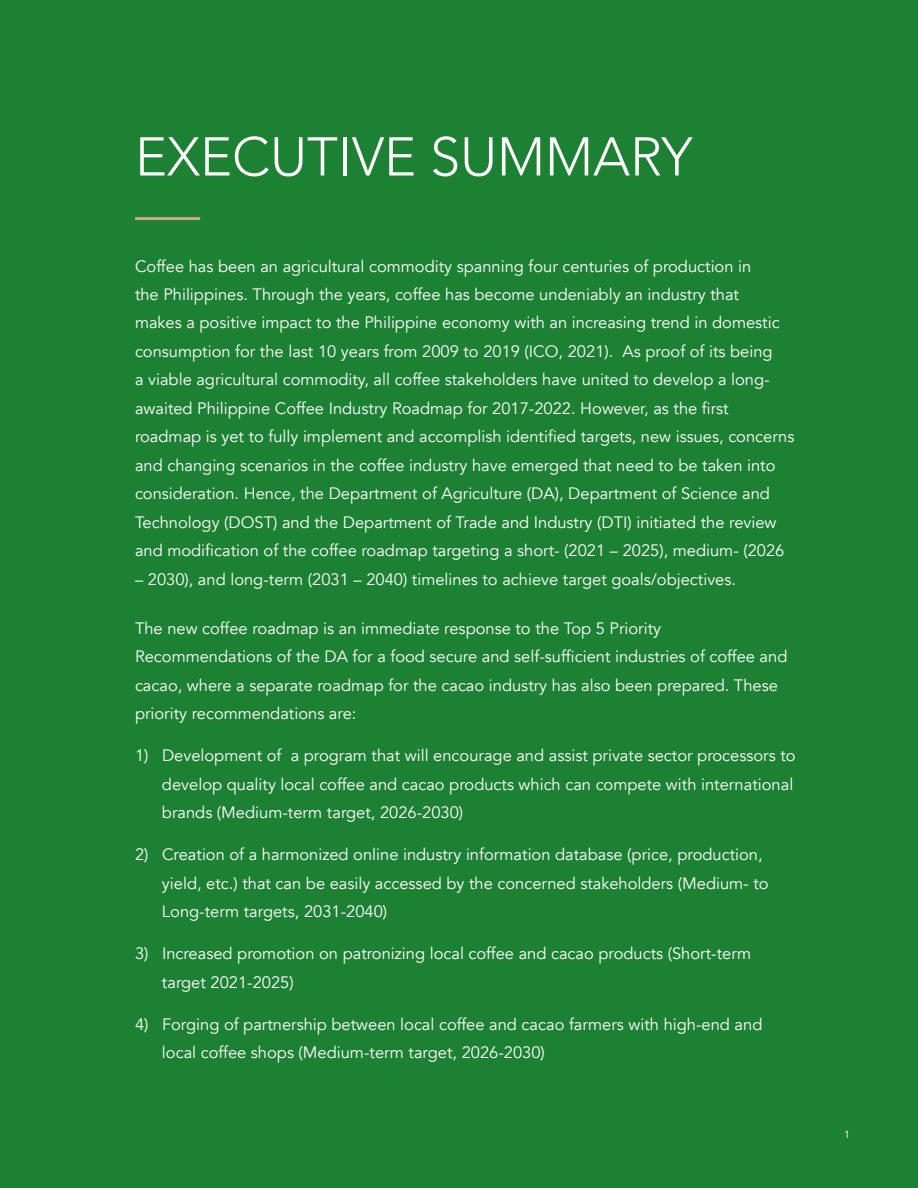
<style>
.page{position:relative;width:918px;height:1188px;background:#1d8133}
.page>*{position:absolute;margin:0;border:0;box-sizing:border-box;transform-origin:0 0}
.t1{font:300 54px "Avenir";color:#fff}
.t2{font:16.5px/28.5px "Avenir";color:#fff}
.t3{font:10.5px "Avenir";color:#fff}
</style>
<div class="page">
<hr style="left:135px;top:217px;width:65px;height:3px;background:#c7ab88">
<h1 class="t1" style="left:135px;top:125px;width:559px">EXECUTIVE SUMMARY</h1>
<p class="t2" style="left:135px;top:252px;width:661px">Coffee has been an agricultural commodity spanning four centuries of production in<br>the Philippines. Through the years, coffee has become undeniably an industry that<br>makes a positive impact to the Philippine economy with an increasing trend in domestic consumption for the last 10 years from 2009 to 2019 (ICO, 2021). As proof of its being<br>a viable agricultural commodity, all coffee stakeholders have united to develop a long&shy;awaited Philippine Coffee Industry Roadmap for 2017-2022. However, as the first roadmap is yet to fully implement and accomplish identified targets, new issues, concerns and changing scenarios in the coffee industry have emerged that need to be taken into consideration. Hence, the Department of Agriculture (DA), Department of Science and Technology (DOST) and the Department of Trade and Industry (DTI) initiated the review and modification of the coffee roadmap targeting a short- (2021 – 2025), medium- (2026</p>
<p class="t2" style="left:135px;top:565px;width:603px">– 2030), and long-term (2031 – 2040) timelines to achieve target goals/objectives.</p>
<p class="t2" style="left:135px;top:614px;width:654px">The new coffee roadmap is an immediate response to the Top 5 Priority Recommendations of the DA for a food secure and self-sufficient industries of coffee and cacao, where a separate roadmap for the cacao industry has also been prepared. These priority recommendations are:</p>
<p class="t2" style="left:162px;top:742px;width:635px;text-indent:-27px">1) Development of a program that will encourage and assist private sector processors to develop quality local coffee and cacao products which can compete with international brands (Medium-term target, 2026-2030)</p>
<p class="t2" style="left:162px;top:841px;width:608px;text-indent:-27px">2) Creation of a harmonized online industry information database (price, production, yield, etc.) that can be easily accessed by the concerned stakeholders (Medium- to<br>Long-term targets, 2031-2040)</p>
<p class="t2" style="left:162px;top:940px;width:591px;text-indent:-27px">3) Increased promotion on patronizing local coffee and cacao products (Short-term target 2021-2025)</p>
<p class="t2" style="left:162px;top:1010px;width:602px;text-indent:-27px">4) Forging of partnership between local coffee and cacao farmers with high-end and local coffee shops (Medium-term target, 2026-2030)</p>
<p class="t3" style="left:844px;top:1128px;width:7px">1</p>
</div>
